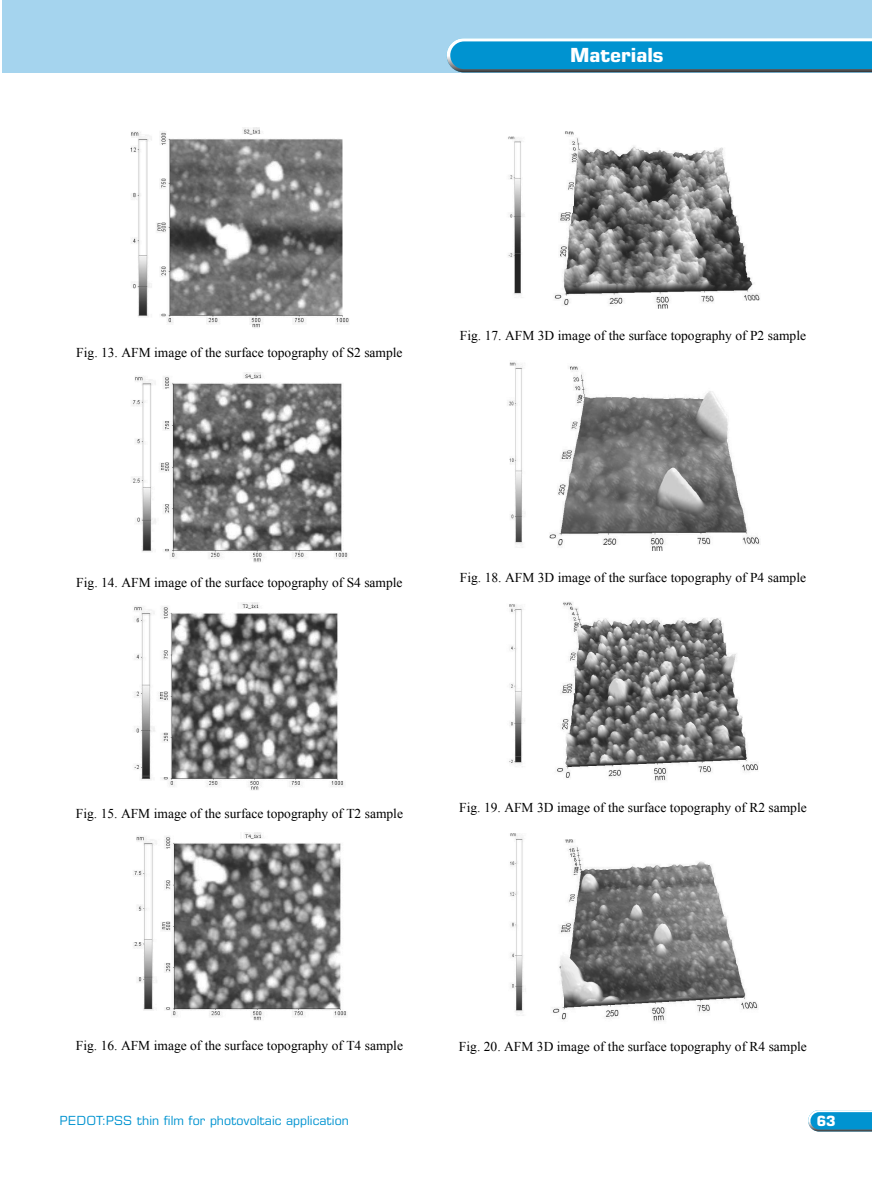
<style>
.page{position:relative;width:872px;height:1191px;background:#fff}
.page>*{position:absolute;margin:0;border:0;box-sizing:border-box;transform-origin:0 0}
.t1{font:700 19.5px "Eurostile LT Pro";color:#fff}
.t2{font:700 14.1px "Eurostile LT Pro";color:#fff}
.t3{font:13.5px "Times New Roman";color:#000}
.t4{font:12.6px "Eurostile LT Pro";color:#0093d0}
</style>
<div class="page">
<svg style="left:808px;top:1110px;width:64px;height:21px"></svg>
<div style="left:2px;top:0;width:870px;height:72px;background:#a5d4ee"></div>
<svg style="left:446px;top:38px;width:426px;height:34px;background:#2198c9"></svg>
<img style="left:130px;top:128px;width:219px;height:200px">
<img style="left:131px;top:372px;width:217px;height:191px">
<img style="left:134px;top:602px;width:210px;height:188px">
<img style="left:133px;top:833px;width:213px;height:188px">
<img style="left:508px;top:131px;width:252px;height:178px">
<img style="left:507px;top:362px;width:253px;height:189px">
<img style="left:509px;top:602px;width:249px;height:179px">
<img style="left:510px;top:833px;width:248px;height:188px">
<h1 class="t1" style="left:570px;top:43px;width:95px">Materials</h1>
<p class="t3" style="left:76px;top:343px;width:328px">Fig. 13. AFM image of the surface topography of S2 sample</p>
<p class="t3" style="left:460px;top:326px;width:348px">Fig. 17. AFM 3D image of the surface topography of P2 sample</p>
<p class="t3" style="left:76px;top:573px;width:328px">Fig. 14. AFM image of the surface topography of S4 sample</p>
<p class="t3" style="left:460px;top:569px;width:348px">Fig. 18. AFM 3D image of the surface topography of P4 sample</p>
<p class="t3" style="left:76px;top:804px;width:328px">Fig. 15. AFM image of the surface topography of T2 sample</p>
<p class="t3" style="left:459px;top:798px;width:349px">Fig. 19. AFM 3D image of the surface topography of R2 sample</p>
<p class="t3" style="left:76px;top:1036px;width:328px">Fig. 16. AFM image of the surface topography of T4 sample</p>
<p class="t4" style="left:60px;top:1113px;width:291px">PEDOT:PSS thin film for photovoltaic application</p>
<p class="t3" style="left:459px;top:1037px;width:349px">Fig. 20. AFM 3D image of the surface topography of R4 sample</p>
<p class="t2" style="left:816px;top:1112px;width:20px">63</p>
</div>
